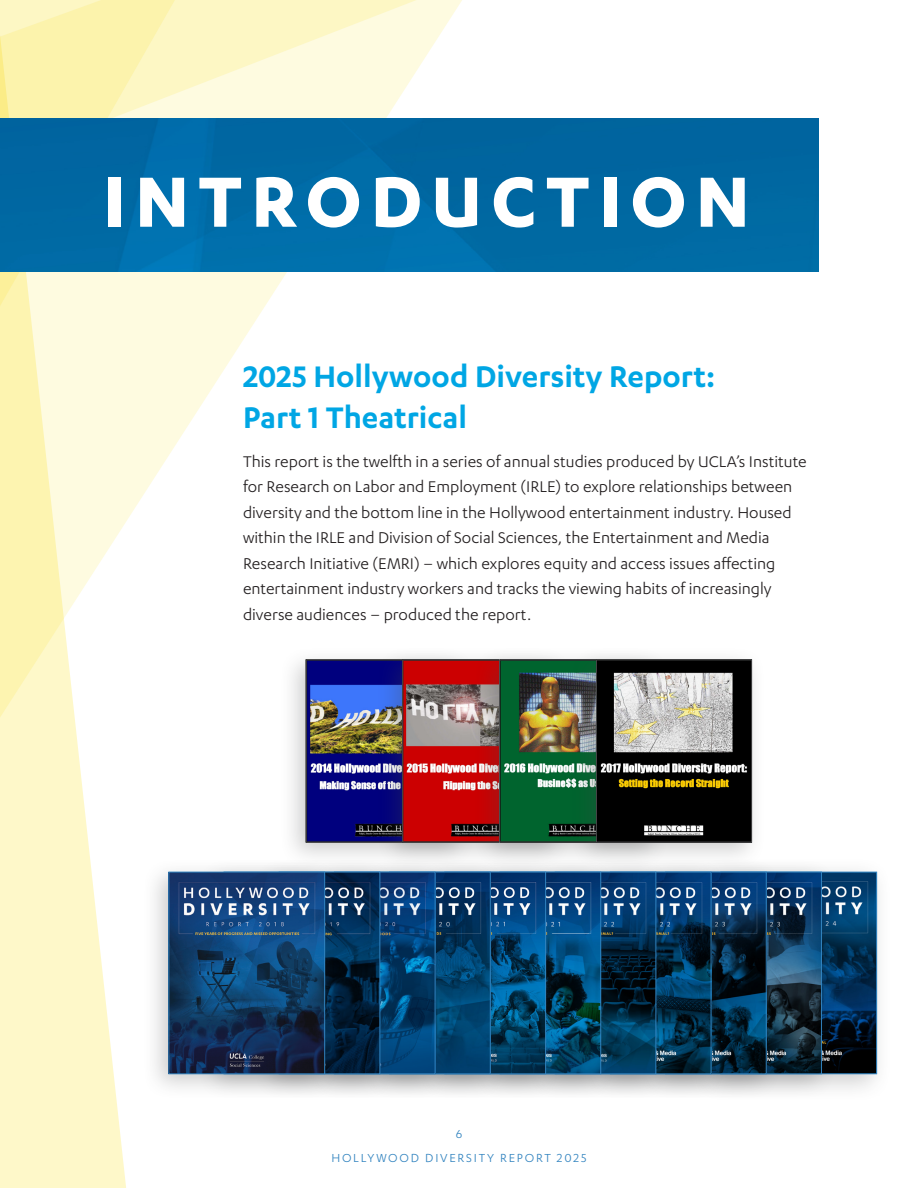
<style>
.page{position:relative;width:918px;height:1188px;background:#fff}
.page>*{position:absolute;margin:0;border:0;box-sizing:border-box;transform-origin:0 0}
.t1{font:700 82.5px "Karbon";letter-spacing:.11em;color:#fff}
.t2{font:600 34.5px/40.5px "Karbon";color:#00a6e4}
.body{font:18px/25.5px "Karbon";color:#231f20}
.t3{font:13.5px/24px "Karbon";letter-spacing:.13em;color:#3183bf;text-align:center}
</style>
<div class="page">
<svg style="left:159px;top:0;width:413px;height:470px"></svg>
<svg style="left:0;top:0;width:159px;height:1188px"></svg>
<div style="left:279px;top:646px;width:196px;height:222px;background:#454647;opacity:.27"></div>
<img style="left:307px;top:661px;width:69px;height:180px">
<div style="left:305px;top:659px;width:156px;height:184px;border:1px solid #454647"></div>
<div style="left:376px;top:646px;width:195px;height:222px;background:#454647;opacity:.27"></div>
<img style="left:404px;top:661px;width:69px;height:180px">
<div style="left:402px;top:659px;width:156px;height:184px;border:1px solid #454647"></div>
<div style="left:473px;top:646px;width:196px;height:222px;background:#454647;opacity:.27"></div>
<img style="left:501px;top:661px;width:69px;height:180px">
<div style="left:499px;top:659px;width:156px;height:184px;border:1px solid #454647"></div>
<div style="left:570px;top:646px;width:196px;height:222px;background:#454647;opacity:.27"></div>
<img style="left:598px;top:661px;width:152px;height:180px">
<div style="left:596px;top:659px;width:156px;height:184px;border:1px solid #454647"></div>
<img style="left:0;top:119px;width:819px;height:153px">
<div style="left:692px;top:857px;width:200px;height:246px;background:#454647;opacity:.27"></div>
<img style="left:836px;top:874px;width:39px;height:198px">
<div style="left:639px;top:858px;width:197px;height:243px;background:#454647;opacity:.27"></div>
<img style="left:781px;top:874px;width:39px;height:198px">
<div style="left:584px;top:858px;width:197px;height:243px;background:#454647;opacity:.27"></div>
<img style="left:725px;top:874px;width:40px;height:198px">
<div style="left:529px;top:858px;width:196px;height:243px;background:#454647;opacity:.27"></div>
<img style="left:670px;top:874px;width:40px;height:198px">
<div style="left:474px;top:858px;width:196px;height:243px;background:#454647;opacity:.27"></div>
<img style="left:615px;top:874px;width:39px;height:198px">
<div style="left:418px;top:858px;width:197px;height:243px;background:#454647;opacity:.27"></div>
<img style="left:560px;top:874px;width:39px;height:198px">
<div style="left:363px;top:858px;width:197px;height:243px;background:#454647;opacity:.27"></div>
<img style="left:505px;top:874px;width:39px;height:198px">
<div style="left:308px;top:858px;width:197px;height:243px;background:#454647;opacity:.27"></div>
<img style="left:449px;top:874px;width:40px;height:198px">
<div style="left:253px;top:858px;width:196px;height:243px;background:#454647;opacity:.27"></div>
<img style="left:394px;top:874px;width:40px;height:198px">
<div style="left:198px;top:858px;width:196px;height:243px;background:#454647;opacity:.27"></div>
<img style="left:339px;top:874px;width:39px;height:198px">
<div style="left:142px;top:858px;width:197px;height:243px;background:#454647;opacity:.27"></div>
<img style="left:170px;top:874px;width:153px;height:198px">
<div style="left:168px;top:872px;width:157px;height:202px;border:1px solid #3183bf"></div>
<h1 class="t1" style="left:104px;top:155px;width:648px">INTRODUCTION</h1>
<h2 class="t2" style="left:243px;top:355px;width:474px">2025 Hollywood Diversity Report:<br>Part 1 Theatrical</h2>
<p class="body" style="left:243px;top:448px;width:565px">This report is the twelfth in a series of annual studies produced by UCLA’s Institute for Research on Labor and Employment (IRLE) to explore relationships between diversity and the bottom line in the Hollywood entertainment industry. Housed within the IRLE and Division of Social Sciences, the Entertainment and Media Research Initiative (EMRI) – which explores equity and access issues affecting entertainment industry workers and tracks the viewing habits of increasingly diverse audiences – produced the report.</p>
<p class="t3" style="left:331px;top:1121px;width:257px">6<br>HOLLYWOOD DIVERSITY REPORT 2025</p>
</div>
